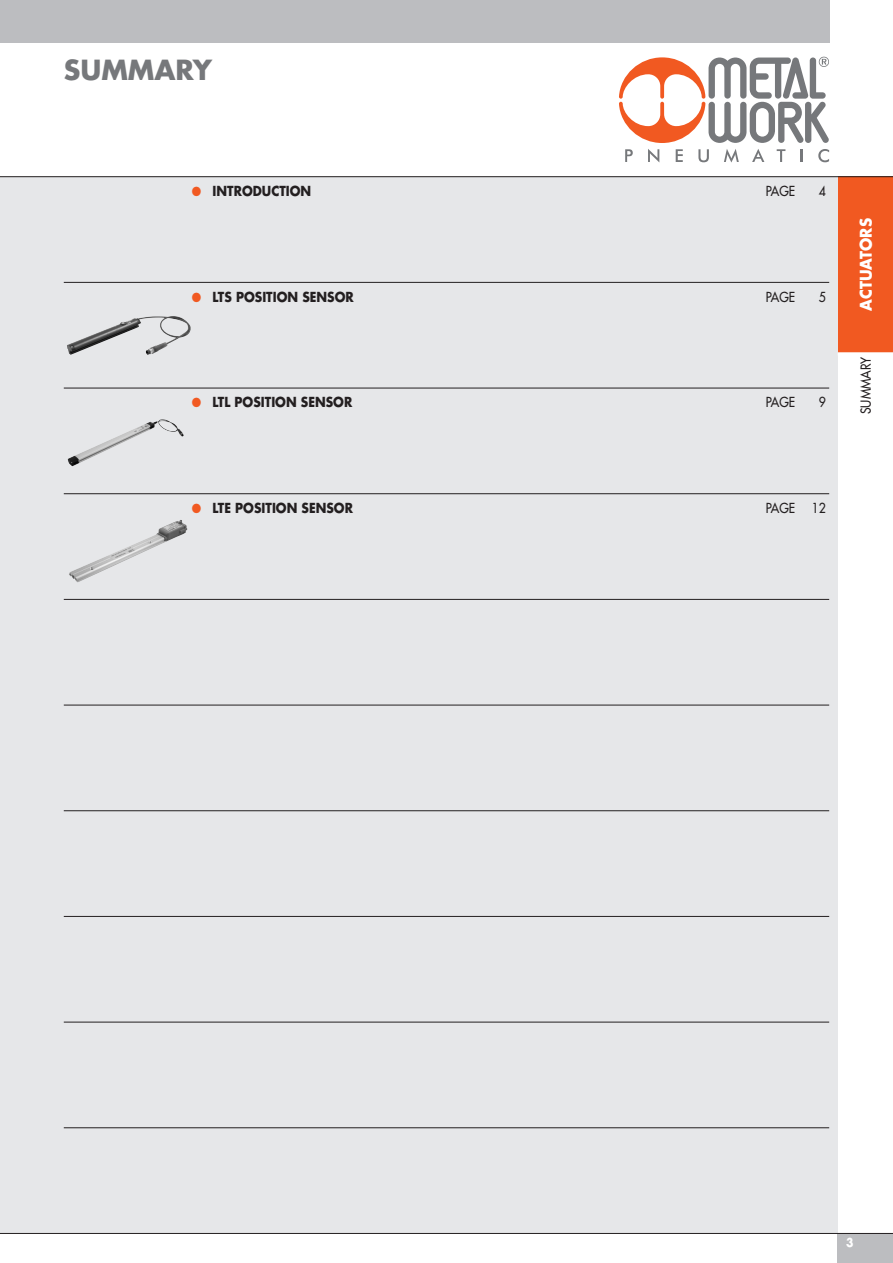
<style>
.page{position:relative;width:893px;height:1263px;background:#fff}
.page>*{position:absolute;margin:0;border:0;box-sizing:border-box;transform-origin:0 0}
.t1{font:700 27px "Futura Std";color:#76787b}
.t2{font:700 15.75px "Futura Std";color:#fff;scale:.95 1}
.t3{font:700 13.5px "Futura Std";color:#231f20;scale:.9 1}
.t4{font:500 13.5px "Futura Std";color:#231f20;scale:.9 1}
.t5{font:700 12px "Futura Std";color:#fff;scale:.9 1}
.s1{font-family:"European Pi Three";font-weight:400;color:#f15921}
</style>
<div class="page">
<div style="left:838px;top:1233px;width:55px;height:30px;background:#bcbdc0"></div>
<div style="left:0;top:0;width:829px;height:43px;background:#bcbdc0"></div>
<svg style="left:625px;top:149px;width:8px;height:13px"></svg>
<svg style="left:648px;top:149px;width:11px;height:13px"></svg>
<svg style="left:676px;top:149px;width:7px;height:13px"></svg>
<svg style="left:698px;top:149px;width:11px;height:13px"></svg>
<svg style="left:724px;top:149px;width:15px;height:13px"></svg>
<svg style="left:752px;top:149px;width:12px;height:13px"></svg>
<svg style="left:777px;top:149px;width:8px;height:13px"></svg>
<svg style="left:800px;top:149px;width:2px;height:13px"></svg>
<svg style="left:818px;top:149px;width:11px;height:13px"></svg>
<svg style="left:619px;top:57px;width:210px;height:86px"></svg>
<div style="left:838px;top:176px;width:55px;height:177px;background:#f15921"></div>
<div style="left:0;top:176px;width:838px;height:1057px;background:#e6e7e9"></div>
<hr style="left:0;top:176px;width:893px;height:1px;background:#231f20">
<hr style="left:0;top:1233px;width:893px;height:1px;background:#231f20">
<hr style="left:838px;top:352px;width:55px;height:3px;background:#fff">
<hr style="left:64px;top:282px;width:765px;height:1px;background:#231f20">
<hr style="left:64px;top:388px;width:765px;height:1px;background:#231f20">
<hr style="left:64px;top:493px;width:765px;height:1px;background:#231f20">
<hr style="left:64px;top:599px;width:765px;height:1px;background:#231f20">
<hr style="left:64px;top:705px;width:765px;height:1px;background:#231f20">
<hr style="left:64px;top:810px;width:765px;height:1px;background:#231f20">
<hr style="left:64px;top:916px;width:765px;height:1px;background:#231f20">
<hr style="left:64px;top:1022px;width:765px;height:1px;background:#231f20">
<hr style="left:64px;top:1127px;width:765px;height:1px;background:#231f20">
<img style="left:67px;top:316px;width:124px;height:39px">
<img style="left:68px;top:419px;width:116px;height:47px">
<img style="left:69px;top:520px;width:118px;height:62px">
<h1 class="t1" style="left:64px;top:52px;width:150px">SUMMARY</h1>
<p class="t3" style="left:191px;top:182px;width:135px"><span class="s1">P</span> INTRODUCTION</p>
<p class="t4" style="left:766px;top:183px;width:34px">PAGE</p>
<p class="t4" style="left:819px;top:183px;width:9px">4</p>
<p class="t3" style="left:191px;top:288px;width:182px"><span class="s1">P</span> LTS POSITION SENSOR</p>
<p class="t4" style="left:766px;top:288px;width:34px">PAGE</p>
<p class="t4" style="left:819px;top:288px;width:9px">5</p>
<p class="t3" style="left:191px;top:393px;width:180px"><span class="s1">P</span> LTL POSITION SENSOR</p>
<p class="t4" style="left:766px;top:393px;width:34px">PAGE</p>
<p class="t4" style="left:819px;top:393px;width:9px">9</p>
<p class="t2" style="left:855px;top:311px;width:99px;rotate:-90deg">ACTUATORS</p>
<p class="t4" style="left:857px;top:414px;width:65px;rotate:-90deg">SUMMARY</p>
<p class="t3" style="left:191px;top:499px;width:181px"><span class="s1">P</span> LTE POSITION SENSOR</p>
<p class="t4" style="left:766px;top:499px;width:68px">PAGE 12</p>
<p class="t5" style="left:846px;top:1235px;width:10px">3</p>
</div>
